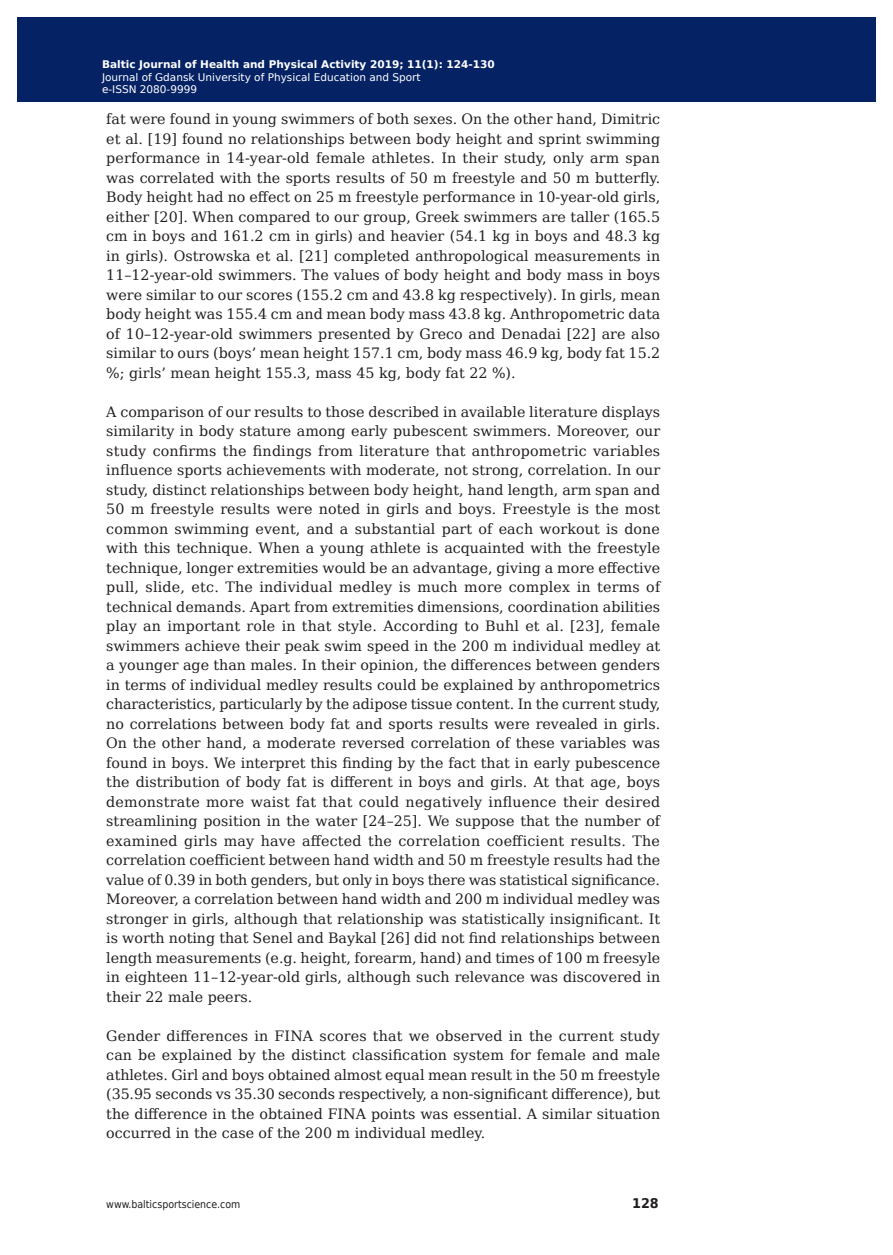
<style>
.page{position:relative;width:893px;height:1255px;background:#fff}
.page>*{position:absolute;margin:0;border:0;box-sizing:border-box;transform-origin:0 0}
.t1{font:14.25px/19.5px "DejaVu Serif";color:#231f20;text-align:justify}
.t2{font:700 13.35px "DejaVu Sans";color:#231f20;scale:.96 1}
.t3{font:10.5px/12.6px "DejaVu Sans Condensed";color:#fff}
.t4{font:10.5px/12.6px "DejaVu Sans";color:#fff}
.t5{font:700 10.5px "DejaVu Sans";color:#fff}
.t6{font:10.5px "DejaVu Sans Condensed";color:#231f20}
</style>
<div class="page">
<div style="left:17px;top:17px;width:855px;height:85px;background:#052265"></div>
<p class="t3" style="left:108px;top:55px;width:341px">Szczesna-Kaczmarek A<br>Blood K+ concentration balance after prolonged submaximal exercise...</p>
<p class="t5" style="left:102px;top:56px;width:394px">Baltic Journal of Health and Physical Activity 2019; 11(1): 124-130</p>
<p class="t4" style="left:102px;top:70px;width:320px">Journal of Gdansk University of Physical Education and Sport e-ISSN 2080-9999</p>
<p class="t1" style="left:106px;top:109px;width:555px">fat were found in young swimmers of both sexes. On the other hand, Dimitric et al. [19] found no relationships between body height and sprint swimming performance in 14-year-old female athletes. In their study, only arm span was correlated with the sports results of 50 m freestyle and 50 m butterfly.<br>Body height had no effect on 25 m freestyle performance in 10-year-old girls, either [20]. When compared to our group, Greek swimmers are taller (165.5 cm in boys and 161.2 cm in girls) and heavier (54.1 kg in boys and 48.3 kg in girls). Ostrowska et al. [21] completed anthropological measurements in 11–12-year-old swimmers. The values of body height and body mass in boys were similar to our scores (155.2 cm and 43.8 kg respectively). In girls, mean body height was 155.4 cm and mean body mass 43.8 kg. Anthropometric data of 10–12-year-old swimmers presented by Greco and Denadai [22] are also similar to ours (boys’ mean height 157.1 cm, body mass 46.9 kg, body fat 15.2 %; girls’ mean height 155.3, mass 45 kg, body fat 22 %).</p>
<p class="t1" style="left:106px;top:401px;width:556px">A comparison of our results to those described in available literature displays similarity in body stature among early pubescent swimmers. Moreover, our study confirms the findings from literature that anthropometric variables influence sports achievements with moderate, not strong, correlation. In our study, distinct relationships between body height, hand length, arm span and 50 m freestyle results were noted in girls and boys. Freestyle is the most common swimming event, and a substantial part of each workout is done with this technique. When a young athlete is acquainted with the freestyle technique, longer extremities would be an advantage, giving a more effective pull, slide, etc. The individual medley is much more complex in terms of technical demands. Apart from extremities dimensions, coordination abilities play an important role in that style. According to Buhl et al. [23], female swimmers achieve their peak swim speed in the 200 m individual medley at a younger age than males. In their opinion, the differences between genders in terms of individual medley results could be explained by anthropometrics characteristics, particularly by the adipose tissue content. In the current study, no correlations between body fat and sports results were revealed in girls.<br>On the other hand, a moderate reversed correlation of these variables was found in boys. We interpret this finding by the fact that in early pubescence the distribution of body fat is different in boys and girls. At that age, boys demonstrate more waist fat that could negatively influence their desired streamlining position in the water [24–25]. We suppose that the number of examined girls may have affected the correlation coefficient results. The correlation coefficient between hand width and 50 m freestyle results had the value of 0.39 in both genders, but only in boys there was statistical significance.<br>Moreover, a correlation between hand width and 200 m individual medley was stronger in girls, although that relationship was statistically insignificant. It is worth noting that Senel and Baykal [26] did not find relationships between length measurements (e.g. height, forearm, hand) and times of 100 m freesyle in eighteen 11–12-year-old girls, although such relevance was discovered in their 22 male peers.</p>
<p class="t1" style="left:106px;top:1025px;width:555px">Gender differences in FINA scores that we observed in the current study can be explained by the distinct classification system for female and male athletes. Girl and boys obtained almost equal mean result in the 50 m freestyle (35.95 seconds vs 35.30 seconds respectively, a non-significant difference), but the difference in the obtained FINA points was essential. A similar situation occurred in the case of the 200 m individual medley.</p>
<p class="t6" style="left:106px;top:1195px;width:136px">www.balticsportscience.com</p>
<p class="t2" style="left:632px;top:1192px;width:29px">128</p>
</div>
